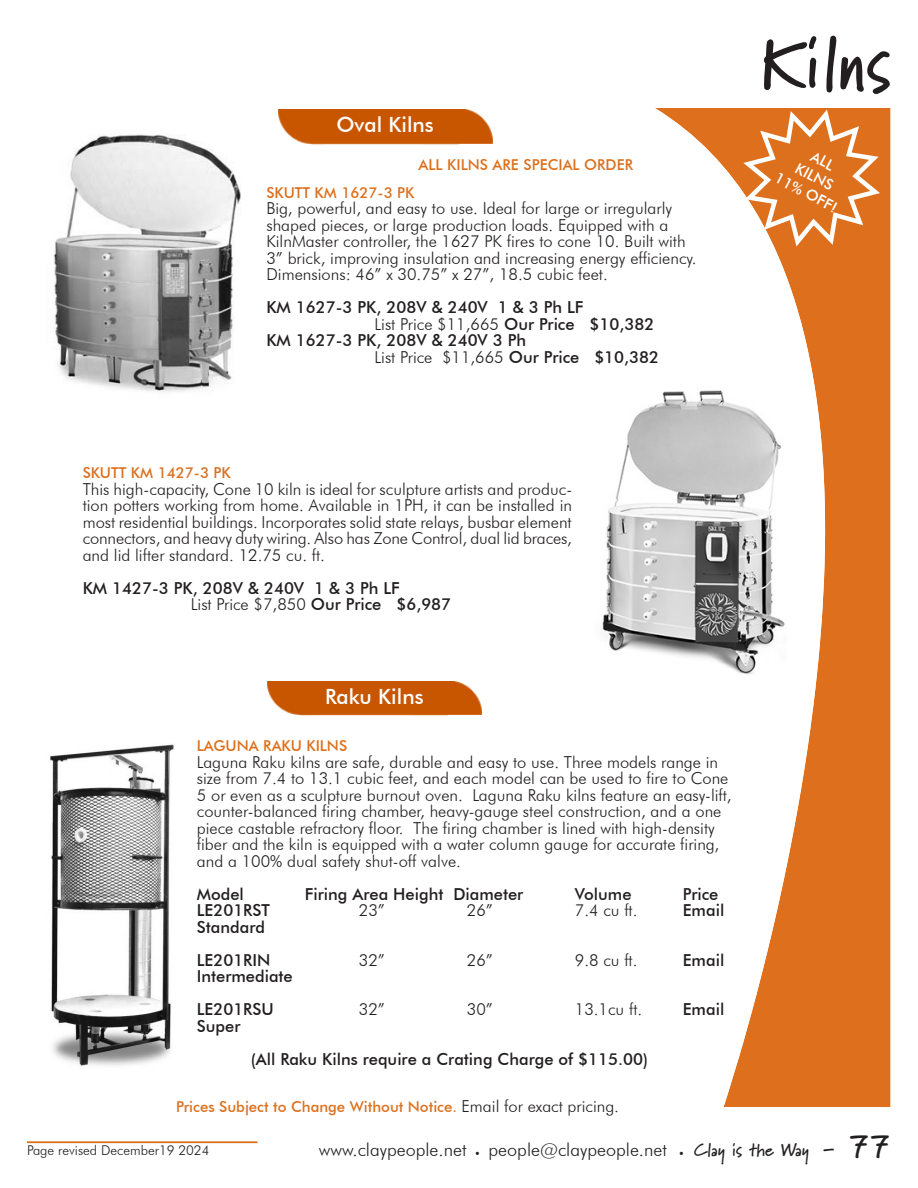
<style>
.page{position:relative;width:918px;height:1188px;background:#fff}
.page>*{position:absolute;margin:0;border:0;box-sizing:border-box;transform-origin:0 0}
.t1{font:700 72px "Marydale";color:#231f20}
.t2{font:500 21px "Futura BT";color:#fff}
.t3{font:300 18px "Futura BT";color:#231f20}
.t4{font:300 16.5px/16.5px "Futura BT";color:#231f20}
.t5{font:500 16.5px "Futura BT";color:#231f20}
.t6{font:500 15px "Futura BT";color:#dd701c}
.Paragraph_Style_24{font:500 15px "Futura BT";color:#fff}
.t7{font:300 13.5px "Futura BT";color:#231f20}
.s1{font-weight:500}
.s2{font-weight:300;font-size:16.5px;color:#231f20}
.s3{font-family:"Minion Pro";font-weight:400;font-size:12px}
.s4{font-family:"Marydale";font-weight:700}
.s5{font-family:"Marydale";font-weight:700;font-size:24px}
.s6{font-family:"Marydale";font-weight:700;font-size:33px}
</style>
<div class="page">
<svg style="left:655px;top:108px;width:236px;height:999px"></svg>
<div style="left:324px;top:109px;width:104px;height:35px;background:#c85500"></div>
<img style="left:278px;top:109px;width:46px;height:35px">
<img style="left:428px;top:109px;width:65px;height:35px">
<div style="left:313px;top:681px;width:105px;height:35px;background:#c85500"></div>
<img style="left:267px;top:681px;width:46px;height:35px">
<img style="left:418px;top:681px;width:64px;height:35px">
<hr style="left:27px;top:1142px;width:230px;height:1px;background:#dd701c">
<img style="left:50px;top:744px;width:124px;height:322px">
<img style="left:54px;top:134px;width:187px;height:258px">
<img style="left:602px;top:387px;width:184px;height:295px">
<svg style="left:739px;top:108px;width:146px;height:143px"></svg>
<p class="t2" style="left:336px;top:112px;width:99px">Oval Kilns</p>
<p class="t6" style="left:419px;top:156px;width:216px">ALL KILNS ARE SPECIAL ORDER</p>
<p class="t6" style="left:266px;top:183px;width:150px">SKUTT KM 1627-3 PK</p>
<p class="t4" style="left:266px;top:200px;width:432px">Big, powerful, and easy to use. Ideal for large or irregularly shaped pieces, or large production loads. Equipped with a KilnMaster controller, the 1627 PK fires to cone 10. Built with 3” brick, improving insulation and increasing energy efficiency.<br>Dimensions: 46” x 30.75” x 27”, 18.5 cubic feet.</p>
<p class="t5" style="left:266px;top:297px;width:319px">KM 1627-3 PK, 208V &amp; 240V 1 &amp; 3 Ph LF</p>
<p class="t4" style="left:374px;top:315px;width:281px">List Price $11,665 <span class="s1">Our Price $10,382</span></p>
<p class="t5" style="left:266px;top:330px;width:261px">KM 1627-3 PK, 208V &amp; 240V 3 Ph</p>
<p class="t4" style="left:374px;top:348px;width:286px">List Price $11,665 <span class="s1">Our Price $10,382</span></p>
<p class="t1" style="left:760px;top:21px;width:133px">Kilns</p>
<p class="Paragraph_Style_24" style="left:801px;top:159px;width:42px;rotate:28deg">KILNS</p>
<p class="Paragraph_Style_24" style="left:780px;top:168px;width:70px;rotate:28deg">11% OFF!</p>
<p class="t6" style="left:83px;top:464px;width:150px">SKUTT KM 1427-3 PK</p>
<p class="t4" style="left:83px;top:480px;width:491px;text-align:justify">This high-capacity, Cone 10 kiln is ideal for sculpture artists and produc&shy;tion potters working from home. Available in 1PH, it can be installed in most residential buildings. Incorporates solid state relays, busbar element connectors, and heavy duty wiring. Also has Zone Control, dual lid braces, and lid lifter standard. 12.75 cu. ft.</p>
<p class="t5" style="left:83px;top:578px;width:319px">KM 1427-3 PK, 208V &amp; 240V 1 &amp; 3 Ph LF</p>
<p class="t4" style="left:191px;top:596px;width:262px">List Price $7,850 <span class="s1">Our Price $6,987</span></p>
<p class="t2" style="left:325px;top:684px;width:100px">Raku Kilns</p>
<p class="t6" style="left:197px;top:737px;width:152px">LAGUNA RAKU KILNS</p>
<p class="t4" style="left:197px;top:753px;width:536px">Laguna Raku kilns are safe, durable and easy to use. Three models range in size from 7.4 to 13.1 cubic feet, and each model can be used to fire to Cone 5 or even as a sculpture burnout oven. Laguna Raku kilns feature an easy-lift, counter-balanced firing chamber, heavy-gauge steel construction, and a one piece castable refractory floor. The firing chamber is lined with high-density fiber and the kiln is equipped with a water column gauge for accurate firing, and a 100% dual safety shut-off valve.</p>
<p class="t5" style="left:197px;top:884px;width:49px">Model</p>
<p class="t5" style="left:305px;top:884px;width:220px">Firing Area Height Diameter</p>
<p class="t5" style="left:575px;top:884px;width:58px">Volume</p>
<p class="t5" style="left:683px;top:884px;width:37px">Price</p>
<p class="t5" style="left:197px;top:900px;width:75px">LE201RST</p>
<p class="t4" style="left:359px;top:902px;width:28px">23”</p>
<p class="t4" style="left:467px;top:902px;width:28px">26”</p>
<p class="t4" style="left:575px;top:902px;width:64px">7.4 cu ft.</p>
<p class="t5" style="left:683px;top:900px;width:43px">Email</p>
<p class="t5" style="left:197px;top:917px;width:70px">Standard</p>
<p class="t5" style="left:197px;top:950px;width:75px">LE201RIN</p>
<p class="t4" style="left:359px;top:951px;width:28px">32”</p>
<p class="t4" style="left:467px;top:951px;width:28px">26”</p>
<p class="t4" style="left:575px;top:951px;width:64px">9.8 cu ft.</p>
<p class="t5" style="left:683px;top:950px;width:43px">Email</p>
<p class="t5" style="left:197px;top:966px;width:97px">Intermediate</p>
<p class="t5" style="left:197px;top:999px;width:79px">LE201RSU</p>
<p class="t4" style="left:359px;top:1001px;width:28px">32”</p>
<p class="t4" style="left:467px;top:1001px;width:28px">30”</p>
<p class="t4" style="left:575px;top:1001px;width:69px">13.1cu ft.</p>
<p class="t5" style="left:683px;top:999px;width:43px">Email</p>
<p class="t5" style="left:197px;top:1016px;width:45px">Super</p>
<p class="t5" style="left:251px;top:1049px;width:399px">(All Raku Kilns require a Crating Charge of $115.00)</p>
<p class="t6" style="left:176px;top:1098px;width:444px">Prices Subject to Change Without Notice. <span class="s2">Email for exact pricing.</span></p>
<p class="t7" style="left:27px;top:1142px;width:184px">Page revised December19 2024</p>
<p class="t3" style="left:319px;top:1139px;width:574px">www.claypeople.net <span class="s3">•</span> people@claypeople.net <span class="s3">•</span> <span class="s4">Clay is the Way</span> <span class="s5">-</span> <span class="s6">77</span></p>
</div>
